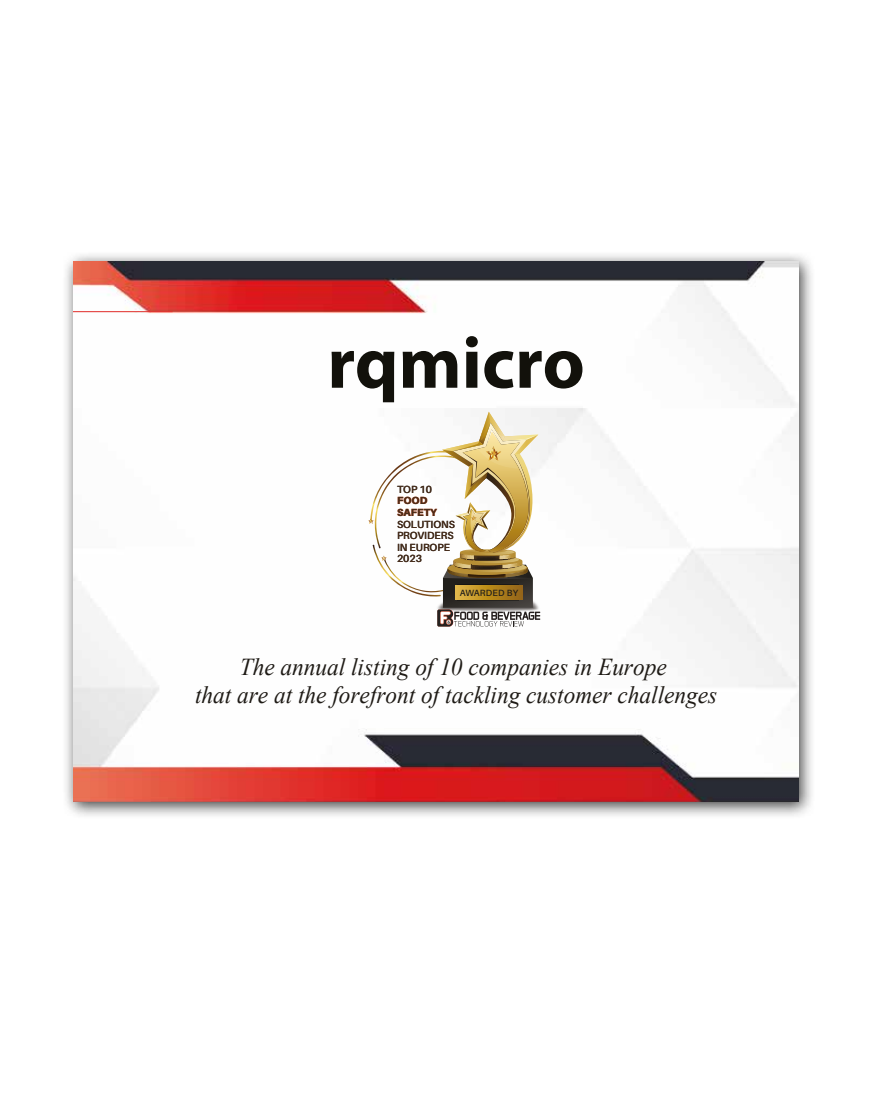
<style>
.page{position:relative;width:872px;height:1106px;background:#fff}
.page>*{position:absolute;margin:0;border:0;box-sizing:border-box;transform-origin:0 0}
.t1{font:700 73.5px "Myriad Pro";color:#12110b}
.t2{font:italic 24.3px/27.9px "Times New Roman";color:#1f1b16;text-align:center;scale:.96 1}
.t3{font:600 10.35px/11.6px "Aileron";color:#4a2e1b}
.t4{font:900 10.35px/11.6px "Aileron";color:#4a2e1b}
.t5{font:600 9px "Aileron";letter-spacing:.02em;color:#211e1b}
</style>
<div class="page">
<div style="left:62px;top:250px;width:753px;height:569px;background:#000;opacity:.75"></div>
<img style="left:73px;top:261px;width:725px;height:540px">
<svg style="left:368px;top:412px;width:172px;height:214px"></svg>
<hr style="left:73px;top:311px;width:100px;height:1px;background:#e1332f">
<h1 class="t1" style="left:327px;top:315px;width:259px">rqmicro</h1>
<p class="t3" style="left:397px;top:483px;width:36px">TOP 10</p>
<p class="t4" style="left:397px;top:495px;width:42px">FOOD<br>SAFETY</p>
<p class="t3" style="left:397px;top:518px;width:60px">SOLUTIONS<br>PROVIDERS<br>IN EUROPE<br>2023</p>
<p class="t5" style="left:460px;top:588px;width:60px">AWARDED BY</p>
<p class="t2" style="left:195px;top:652px;width:545px">The annual listing of 10 companies in Europe<br>that are at the forefront of tackling customer challenges</p>
</div>
